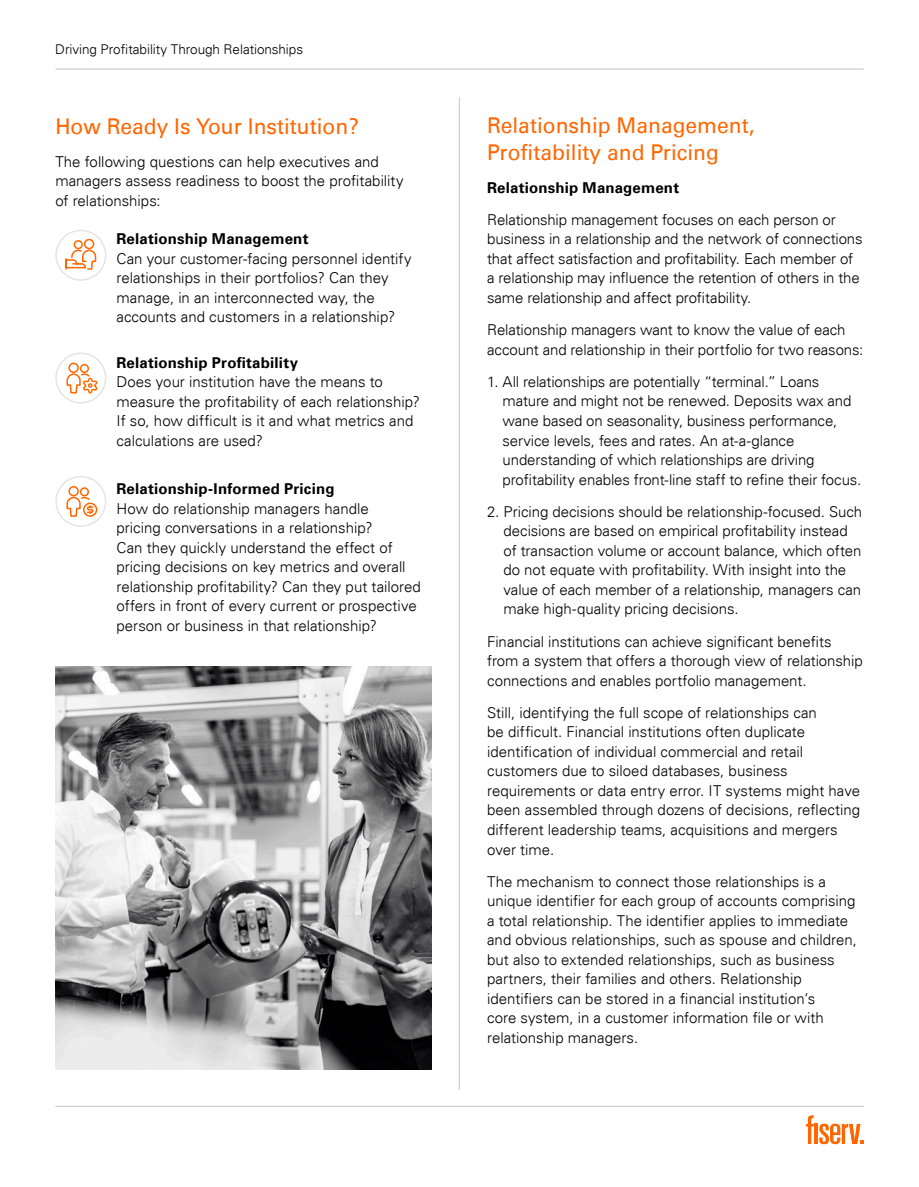
<style>
.page{position:relative;width:919px;height:1187px;background:#fff}
.page>*{position:absolute;margin:0;border:0;box-sizing:border-box;transform-origin:0 0}
.t1{font:21.75px/27px "Univers For Fiserv 55";color:#f60}
.Body_Copy__no_Keylin{font:300 15px/19.5px "Univers For Fiserv 45";color:#000}
.Body_Copy__no_Keylin-2{font:700 15px "Univers For Fiserv 65";letter-spacing:.01em;color:#000}
.t2{font:300 13.5px "Univers For Fiserv 45";letter-spacing:-.005em;color:#000}
.s1{font-family:"Univers For Fiserv 65";font-weight:700}
</style>
<div class="page">
<svg style="left:819px;top:1123px;width:44px;height:21px"></svg>
<hr style="left:814px;top:1123px;width:3px;height:20px;background:#f60">
<svg style="left:806px;top:1115px;width:7px;height:28px"></svg>
<hr style="left:55px;top:1105px;width:808px;height:1px;background:#c2c2c2">
<hr style="left:459px;top:97px;width:1px;height:992px;background:#c2c2c2">
<hr style="left:55px;top:69px;width:808px;height:1px;background:#c2c2c2">
<div style="left:55px;top:230px;width:51px;height:51px;border:2px solid #e4e4e4;border-radius:50%"></div>
<div style="left:55px;top:352px;width:51px;height:51px;border:2px solid #e4e4e4;border-radius:50%"></div>
<div style="left:55px;top:476px;width:51px;height:51px;border:2px solid #e4e4e4;border-radius:50%"></div>
<svg style="left:65px;top:238px;width:32px;height:32px"></svg>
<svg style="left:66px;top:362px;width:33px;height:32px"></svg>
<svg style="left:66px;top:485px;width:32px;height:32px"></svg>
<img style="left:55px;top:666px;width:377px;height:403px">
<p class="t2" style="left:55px;top:41px;width:249px">Driving Profitability Through Relationships</p>
<p class="t1" style="left:55px;top:113px;width:305px">How Ready Is Your Institution?</p>
<p class="Body_Copy__no_Keylin" style="left:55px;top:151px;width:350px">The following questions can help executives and managers assess readiness to boost the profitability of relationships:</p>
<p class="Body_Copy__no_Keylin" style="left:116px;top:229px;width:296px"><span class="s1">Relationship Management<br></span>Can your customer-facing personnel identify relationships in their portfolios? Can they manage, in an interconnected way, the accounts and customers in a relationship?</p>
<p class="Body_Copy__no_Keylin" style="left:116px;top:352px;width:305px"><span class="s1">Relationship Profitability<br></span>Does your institution have the means to measure the profitability of each relationship?<br>If so, how difficult is it and what metrics and calculations are used?</p>
<p class="Body_Copy__no_Keylin" style="left:116px;top:479px;width:306px"><span class="s1">Relationship-Informed Pricing<br></span>How do relationship managers handle<br>pricing conversations in a relationship?<br>Can they quickly understand the effect of pricing decisions on key metrics and overall relationship profitability? Can they put tailored offers in front of every current or prospective person or business in that relationship?</p>
<p class="t1" style="left:487px;top:112px;width:269px">Relationship Management,<br>Profitability and Pricing</p>
<p class="Body_Copy__no_Keylin-2" style="left:487px;top:178px;width:193px">Relationship Management</p>
<p class="Body_Copy__no_Keylin" style="left:487px;top:210px;width:377px">Relationship management focuses on each person or business in a relationship and the network of connections that affect satisfaction and profitability. Each member of a relationship may influence the retention of others in the same relationship and affect profitability.</p>
<p class="Body_Copy__no_Keylin" style="left:487px;top:320px;width:377px">Relationship managers want to know the value of each account and relationship in their portfolio for two reasons:</p>
<p class="Body_Copy__no_Keylin" style="left:502px;top:372px;width:360px;text-indent:-15px">1. All relationships are potentially “terminal.” Loans mature and might not be renewed. Deposits wax and wane based on seasonality, business performance, service levels, fees and rates. An at-a-glance understanding of which relationships are driving profitability enables front-line staff to refine their focus.</p>
<p class="Body_Copy__no_Keylin" style="left:503px;top:501px;width:360px;text-indent:-16px">2. Pricing decisions should be relationship-focused. Such decisions are based on empirical profitability instead of transaction volume or account balance, which often do not equate with profitability. With insight into the value of each member of a relationship, managers can make high-quality pricing decisions.</p>
<p class="Body_Copy__no_Keylin" style="left:487px;top:631px;width:377px">Financial institutions can achieve significant benefits from a system that offers a thorough view of relationship connections and enables portfolio management.</p>
<p class="Body_Copy__no_Keylin" style="left:487px;top:702px;width:374px">Still, identifying the full scope of relationships can<br>be difficult. Financial institutions often duplicate identification of individual commercial and retail customers due to siloed databases, business requirements or data entry error. IT systems might have been assembled through dozens of decisions, reflecting different leadership teams, acquisitions and mergers over time.</p>
<p class="Body_Copy__no_Keylin" style="left:487px;top:871px;width:371px">The mechanism to connect those relationships is a unique identifier for each group of accounts comprising a total relationship. The identifier applies to immediate and obvious relationships, such as spouse and children, but also to extended relationships, such as business partners, their families and others. Relationship identifiers can be stored in a financial institution’s<br>core system, in a customer information file or with relationship managers.</p>
</div>
